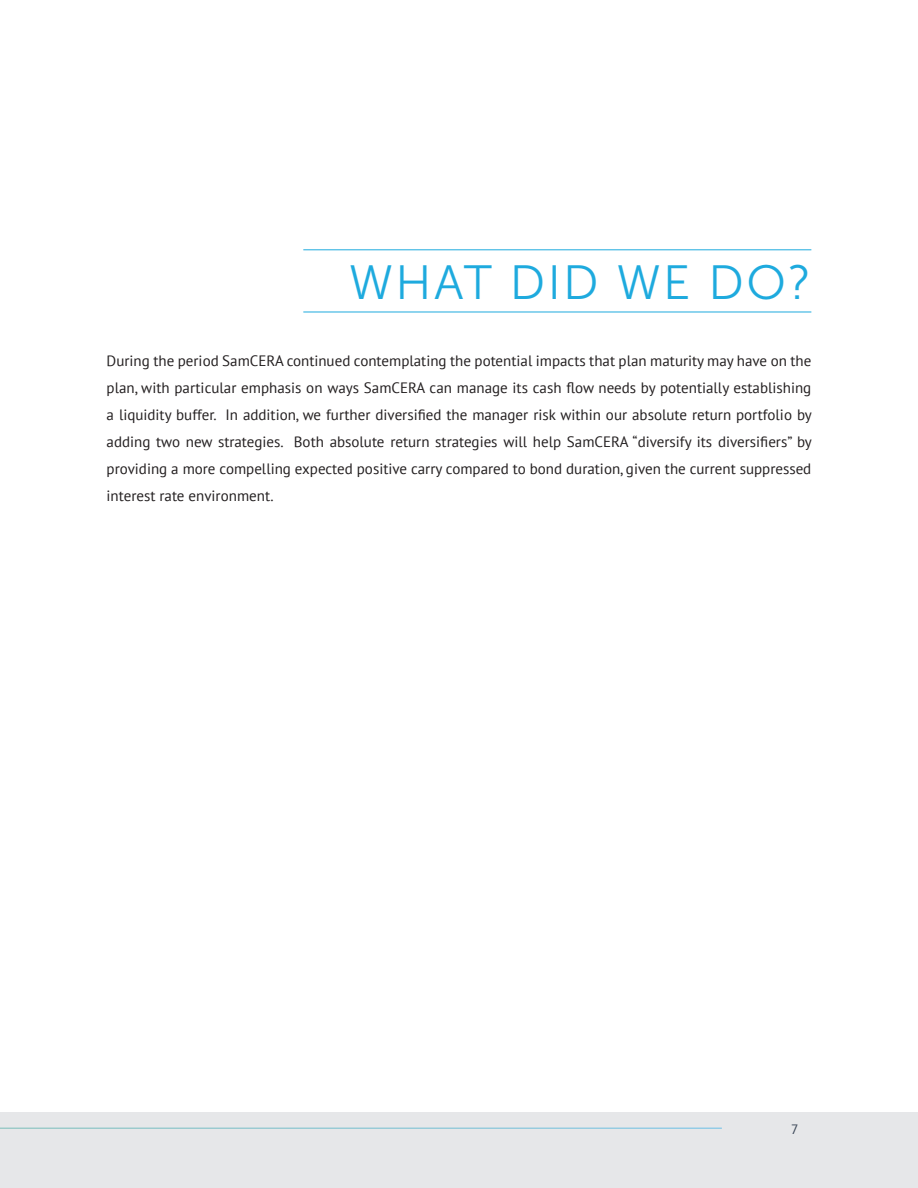
<style>
.page{position:relative;width:918px;height:1188px;background:#fff}
.page>*{position:absolute;margin:0;border:0;box-sizing:border-box;transform-origin:0 0}
.Header_H1{font:48px "Museo Sans 300";letter-spacing:.05em;color:#1eaade}
.Paragraph_Text{font:15px/27px "PT Sans";color:#231f20;text-align:justify}
.t1{font:13.5px "PT Sans";color:#374354}
</style>
<div class="page">
<div style="left:0;top:1113px;width:918px;height:75px;background:#e6e7e9"></div>
<hr style="left:303px;top:312px;width:508px;height:1px;background:#1eaade">
<hr style="left:303px;top:250px;width:508px;height:1px;background:#1eaade">
<hr style="left:0;top:1128px;width:722px;height:1px;background:#fff">
<p class="Header_H1" style="left:349px;top:257px;width:464px">WHAT DID WE DO?</p>
<p class="Paragraph_Text" style="left:107px;top:347px;width:707px">During the period SamCERA continued contemplating the potential impacts that plan maturity may have on the plan, with particular emphasis on ways SamCERA can manage its cash flow needs by potentially establishing a liquidity buffer. In addition, we further diversified the manager risk within our absolute return portfolio by adding two new strategies. Both absolute return strategies will help SamCERA “diversify its diversifiers” by providing a more compelling expected positive carry compared to bond duration, given the current suppressed interest rate environment.</p>
<p class="t1" style="left:791px;top:1121px;width:9px">7</p>
</div>
